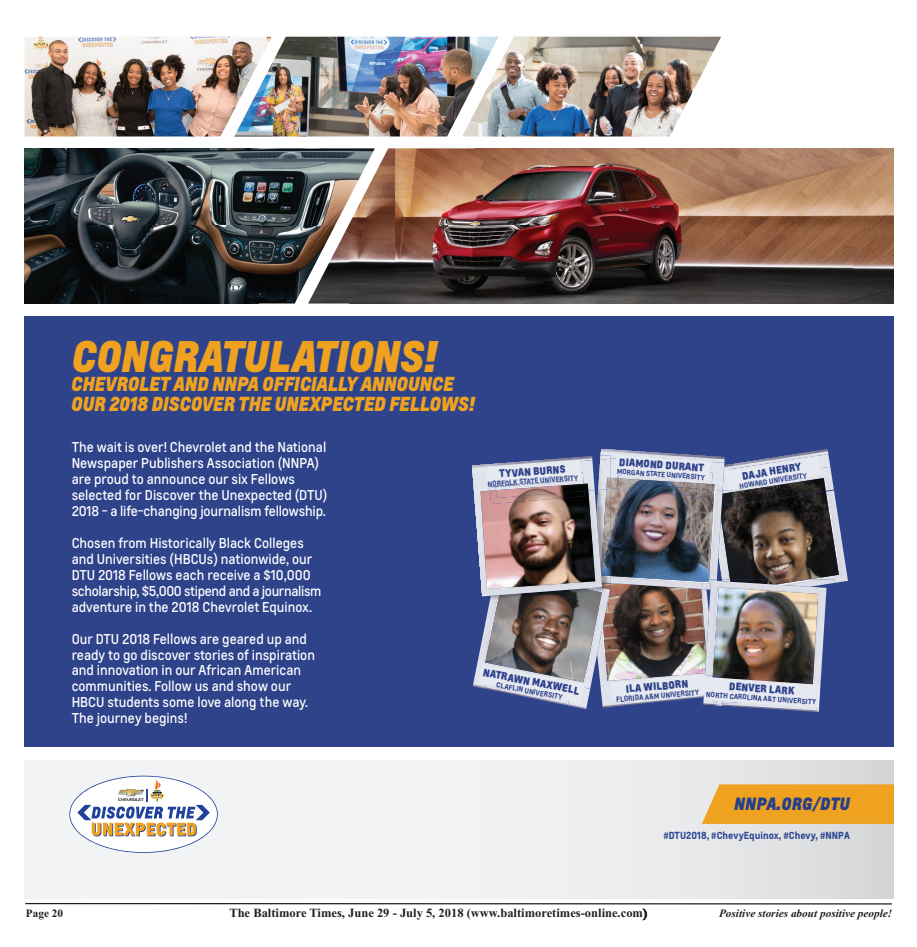
<style>
.page{position:relative;width:917px;height:947px;background:#fff}
.page>*{position:absolute;margin:0;border:0;box-sizing:border-box;transform-origin:0 0}
.t1{font:41.25px "Louis Heavy Italic+LMBUYS";letter-spacing:-.025em;color:#eea21f}
.t2{font:18.88px/19.9px "Louis Heavy Italic+LMBUYS";letter-spacing:-.025em;color:#eea21f}
.t3{font:16.62px "Louis Heavy Italic+LMBUYS";color:#253f8e}
.t4{font:13.25px/15.9px "Louis Regular+BZXCFX";color:#fff}
.t5{font:700 12.5px "Times New Roman";color:#231f20}
.t6{font:italic 700 11.25px "Times New Roman";color:#231f20}
.t7{font:11.25px "Times New Roman PS Bold MT OTF";color:#231f20}
.t8{font:10.12px "Louis Heavy+ZUGDSZ";color:#2f438b}
.t9{font:9.62px "Louis Bold+HPLWWV";color:#2b4693}
.t10{font:7px "Louis Bold+HPLWWV";color:#2f438b}
.s1{font-family:"Times New Roman PS Bold MT OTF";font-weight:400}
</style>
<div class="page">
<hr style="left:25px;top:903px;width:866px;height:1px;background:#231f20">
<div style="left:24px;top:317px;width:869px;height:430px;background:#2f438b"></div>
<div style="left:24px;top:760px;width:869px;height:138px;background:linear-gradient(to right,#f8f9fa,#e1e2e3)"></div>
<img style="left:272px;top:37px;width:190px;height:99px">
<img style="left:24px;top:37px;width:248px;height:99px">
<svg style="left:701px;top:784px;width:192px;height:40px;background:#eda62b"></svg>
<svg style="left:69px;top:776px;width:149px;height:76px"></svg>
<img style="left:24px;top:148px;width:326px;height:78px">
<img style="left:24px;top:226px;width:284px;height:77px">
<img style="left:350px;top:148px;width:543px;height:155px">
<img style="left:308px;top:222px;width:42px;height:81px">
<img style="left:462px;top:37px;width:259px;height:99px">
<img style="left:600px;top:681px;width:10px;height:27px">
<img style="left:724px;top:449px;width:123px;height:134px">
<img style="left:607px;top:589px;width:95px;height:92px">
<img style="left:472px;top:604px;width:135px;height:85px">
<img style="left:485px;top:604px;width:114px;height:78px">
<img style="left:724px;top:492px;width:114px;height:87px">
<img style="left:600px;top:449px;width:124px;height:140px">
<img style="left:610px;top:490px;width:104px;height:92px">
<img style="left:702px;top:590px;width:2px;height:84px">
<img style="left:721px;top:579px;width:113px;height:6px">
<img style="left:702px;top:602px;width:2px;height:71px">
<img style="left:729px;top:579px;width:79px;height:1px">
<img style="left:702px;top:579px;width:14px;height:11px">
<img style="left:704px;top:580px;width:122px;height:112px">
<img style="left:712px;top:587px;width:105px;height:87px">
<img style="left:602px;top:583px;width:8px;height:4px">
<img style="left:489px;top:587px;width:121px;height:17px">
<img style="left:497px;top:596px;width:104px;height:8px">
<img style="left:600px;top:455px;width:10px;height:128px">
<img style="left:602px;top:490px;width:8px;height:86px">
<img style="left:472px;top:456px;width:130px;height:140px">
<img style="left:480px;top:491px;width:115px;height:98px">
<img style="left:490px;top:491px;width:94px;height:13px">
<img style="left:616px;top:490px;width:95px;height:7px">
<img style="left:732px;top:492px;width:93px;height:13px">
<img style="left:714px;top:456px;width:10px;height:34px">
<img style="left:597px;top:459px;width:9px;height:31px">
<img style="left:588px;top:460px;width:6px;height:31px">
<img style="left:496px;top:491px;width:88px;height:7px">
<img style="left:731px;top:454px;width:99px;height:38px">
<img style="left:737px;top:467px;width:96px;height:24px">
<img style="left:739px;top:478px;width:86px;height:26px">
<img style="left:566px;top:669px;width:24px;height:40px">
<img style="left:556px;top:703px;width:14px;height:2px">
<img style="left:712px;top:672px;width:34px;height:2px">
<img style="left:758px;top:708px;width:58px;height:4px">
<svg style="left:485px;top:460px;width:103px;height:31px;background:#c8c8d3"></svg>
<svg style="left:606px;top:455px;width:108px;height:35px;background:#c4c6d0"></svg>
<svg style="left:724px;top:456px;width:97px;height:34px;background:#b7bac7"></svg>
<svg style="left:478px;top:664px;width:106px;height:39px;background:#b1b5c5"></svg>
<svg style="left:610px;top:674px;width:209px;height:34px;background:#bec0cd"></svg>
<p class="t1" style="left:71px;top:333px;width:367px">CONGRATULATIONS!</p>
<p class="t2" style="left:71px;top:375px;width:405px">CHEVROLET AND NNPA OFFICIALLY ANNOUNCE<br>OUR 2018 DISCOVER THE UNEXPECTED FELLOWS!</p>
<p class="t4" style="left:72px;top:441px;width:257px">The wait is over! Chevrolet and the National Newspaper Publishers Association (NNPA) are proud to announce our six Fellows selected for Discover the Unexpected (DTU)<br>2018 - a life-changing journalism fellowship.</p>
<p class="t4" style="left:72px;top:536px;width:251px">Chosen from Historically Black Colleges and Universities (HBCUs) nationwide, our DTU 2018 Fellows each receive a $10,000 scholarship, $5,000 stipend and a journalism adventure in the 2018 Chevrolet Equinox.</p>
<p class="t4" style="left:72px;top:632px;width:245px">Our DTU 2018 Fellows are geared up and ready to go discover stories of inspiration and innovation in our African American communities. Follow us and show our HBCU students some love along the way.<br>The journey begins!</p>
<p class="t8" style="left:498px;top:468px;width:68px;rotate:-4deg">TYVAN BURNS</p>
<p class="t10" style="left:487px;top:480px;width:92px;rotate:-4deg">NORFOLK STATE UNIVERSITY</p>
<p class="t8" style="left:619px;top:456px;width:87px;rotate:4deg">DIAMOND DURANT</p>
<p class="t10" style="left:617px;top:467px;width:90px;rotate:4deg">MORGAN STATE UNIVERSITY</p>
<p class="t8" style="left:741px;top:470px;width:61px;rotate:-9deg">DAJA HENRY</p>
<p class="t10" style="left:738px;top:482px;width:70px;rotate:-9deg">HOWARD UNIVERSITY</p>
<p class="t8" style="left:484px;top:667px;width:99px;rotate:11deg">NATRAWN MAXWELL</p>
<p class="t8" style="left:625px;top:683px;width:64px;rotate:-5deg">ILA WILBORN</p>
<p class="t10" style="left:615px;top:695px;width:85px;rotate:-5deg">FLORIDA A&amp;M UNIVERSITY</p>
<p class="t10" style="left:497px;top:681px;width:69px;rotate:11deg">CLAFLIN UNIVERSITY</p>
<p class="t8" style="left:729px;top:681px;width:67px;rotate:4deg">DENVER LARK</p>
<p class="t10" style="left:706px;top:690px;width:112px;rotate:4deg">NORTH CAROLINA A&amp;T UNIVERSITY</p>
<p class="t3" style="left:733px;top:795px;width:118px">NNPA.ORG/DTU</p>
<p class="t9" style="left:663px;top:830px;width:188px">#DTU2018, #ChevyEquinox, #Chevy, #NNPA</p>
<p class="t7" style="left:26px;top:907px;width:39px">Page 20</p>
<p class="t5" style="left:229px;top:906px;width:419px">The Baltimore Times, <span class="s1">June 29 - July 5, 2018</span> (www.baltimoretimes-online.com)</p>
<p class="t6" style="left:718px;top:906px;width:175px">Positive stories about positive people!</p>
</div>
